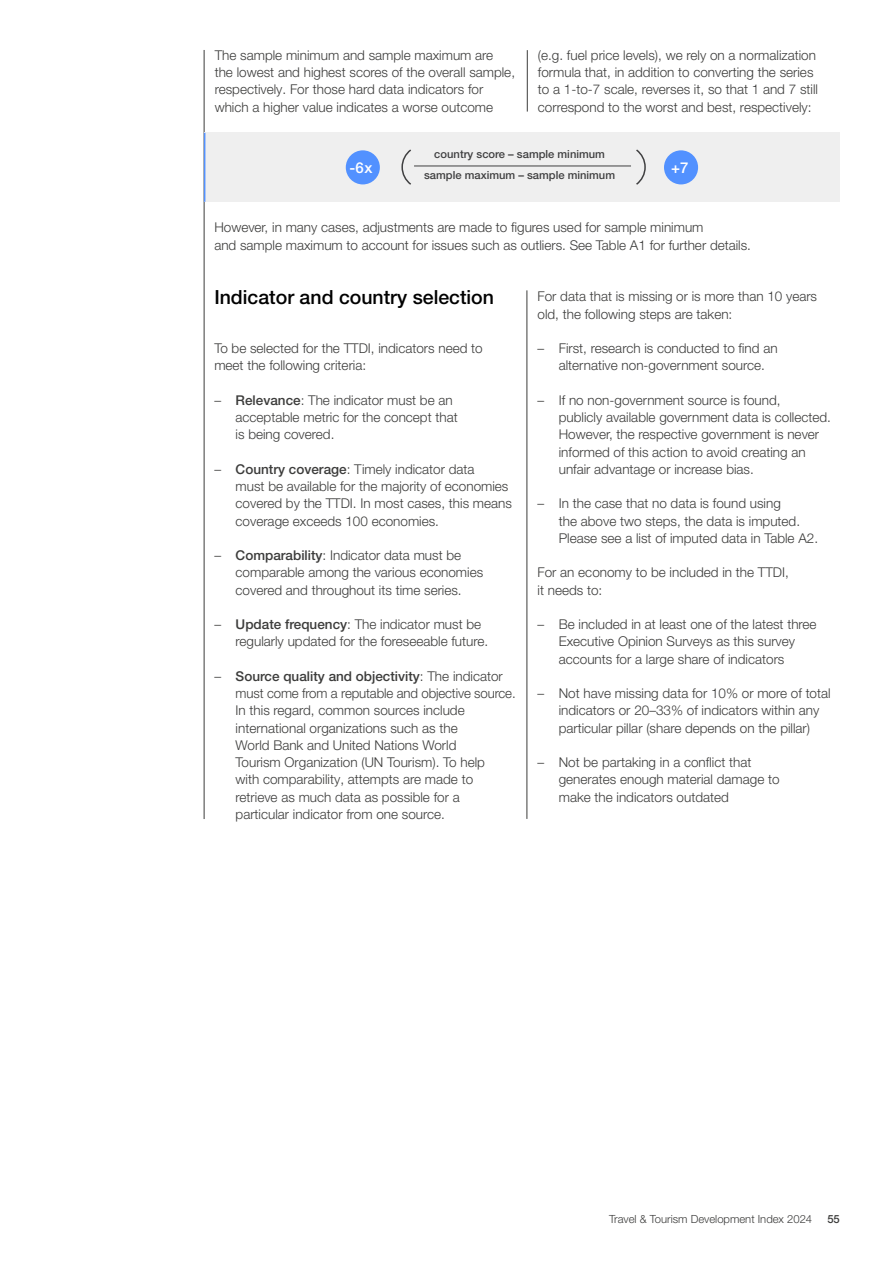
<style>
.page{position:relative;width:893px;height:1263px;background:#fff}
.page>*{position:absolute;margin:0;border:0;box-sizing:border-box;transform-origin:0 0}
.t1{font:500 19.5px "Helvetica Neue LT Pro";color:#000}
.t2{font:500 15px "Helvetica Neue LT Pro";color:#fff}
.t3{font:300 13.5px/17.2px "Helvetica Neue LT Pro";color:#3c3c3b}
.t4{font:500 11.25px/21.3px "Helvetica Neue LT Pro";color:#404041;text-align:center}
.t5{font:300 11.25px "Helvetica Neue LT Pro";color:#3c3c3b}
.t6{font:500 11.25px "Helvetica Neue LT Pro";color:#3c3c3b}
.s1{font-weight:500}
</style>
<div class="page">
<hr style="left:204px;top:50px;width:1px;height:769px;background:#3c3c3b">
<hr style="left:527px;top:50px;width:1px;height:62px;background:#3c3c3b">
<div style="left:204px;top:133px;width:635px;height:69px;background:#efefef"></div>
<div style="left:346px;top:150px;width:34px;height:34px;background:#5291ff;border-radius:50%"></div>
<div style="left:664px;top:150px;width:34px;height:34px;background:#5291ff;border-radius:50%"></div>
<svg style="left:401px;top:149px;width:10px;height:36px"></svg>
<svg style="left:636px;top:149px;width:10px;height:36px"></svg>
<hr style="left:414px;top:166px;width:217px;height:1px;background:#404041">
<hr style="left:204px;top:133px;width:1px;height:69px;background:#5291ff">
<hr style="left:527px;top:290px;width:1px;height:529px;background:#3c3c3b">
<p class="t3" style="left:215px;top:46px;width:302px">The sample minimum and sample maximum are<br>the lowest and highest scores of the overall sample, respectively. For those hard data indicators for which a higher value indicates a worse outcome</p>
<p class="t3" style="left:538px;top:46px;width:282px">(e.g. fuel price levels), we rely on a normalization formula that, in addition to converting the series to a 1-to-7 scale, reverses it, so that 1 and 7 still correspond to the worst and best, respectively:</p>
<p class="t4" style="left:424px;top:143px;width:192px">country score – sample minimum sample maximum – sample minimum</p>
<p class="t2" style="left:349px;top:158px;width:25px">-6x</p>
<p class="t2" style="left:671px;top:158px;width:19px">+7</p>
<p class="t3" style="left:214px;top:219px;width:538px">However, in many cases, adjustments are made to figures used for sample minimum<br>and sample maximum to account for issues such as outliers. See Table A1 for further details.</p>
<h1 class="t1" style="left:214px;top:286px;width:281px">Indicator and country selection</h1>
<p class="t3" style="left:214px;top:339px;width:270px">To be selected for the TTDI, indicators need to meet the following criteria:</p>
<p class="t3" style="left:236px;top:391px;width:224px;text-indent:-21px">– <span class="s1">Relevance</span>: The indicator must be an acceptable metric for the concept that is being covered.</p>
<p class="t3" style="left:236px;top:460px;width:278px;text-indent:-21px">– <span class="s1">Country coverage</span>: Timely indicator data<br>must be available for the majority of economies covered by the TTDI. In most cases, this means coverage exceeds 100 economies.</p>
<p class="t3" style="left:236px;top:546px;width:249px;text-indent:-21px">– <span class="s1">Comparability</span>: Indicator data must be comparable among the various economies covered and throughout its time series.</p>
<p class="t3" style="left:236px;top:615px;width:254px;text-indent:-21px">– <span class="s1">Update frequency</span>: The indicator must be regularly updated for the foreseeable future.</p>
<p class="t3" style="left:236px;top:667px;width:282px;text-indent:-21px">– <span class="s1">Source quality and objectivity</span>: The indicator must come from a reputable and objective source.<br>In this regard, common sources include international organizations such as the<br>World Bank and United Nations World<br>Tourism Organization (UN Tourism). To help<br>with comparability, attempts are made to retrieve as much data as possible for a particular indicator from one source.</p>
<p class="t3" style="left:537px;top:288px;width:281px">For data that is missing or is more than 10 years old, the following steps are taken:</p>
<p class="t3" style="left:559px;top:339px;width:220px;text-indent:-21px">– First, research is conducted to find an alternative non-government source.</p>
<p class="t3" style="left:559px;top:391px;width:274px;text-indent:-21px">– If no non-government source is found,<br>publicly available government data is collected.<br>However, the respective government is never informed of this action to avoid creating an unfair advantage or increase bias.</p>
<p class="t3" style="left:559px;top:495px;width:261px;text-indent:-21px">– In the case that no data is found using<br>the above two steps, the data is imputed.<br>Please see a list of imputed data in Table A2.</p>
<p class="t3" style="left:537px;top:564px;width:253px">For an economy to be included in the TTDI, it needs to:</p>
<p class="t3" style="left:559px;top:615px;width:259px;text-indent:-21px">– Be included in at least one of the latest three<br>Executive Opinion Surveys as this survey accounts for a large share of indicators</p>
<p class="t3" style="left:559px;top:684px;width:273px;text-indent:-21px">– Not have missing data for 10% or more of total indicators or 20–33% of indicators within any particular pillar (share depends on the pillar)</p>
<p class="t3" style="left:559px;top:753px;width:222px;text-indent:-21px">– Not be partaking in a conflict that generates enough material damage to make the indicators outdated</p>
<p class="t5" style="left:609px;top:1212px;width:205px">Travel &amp; Tourism Development Index 2024</p>
<p class="t6" style="left:827px;top:1212px;width:14px">55</p>
</div>
